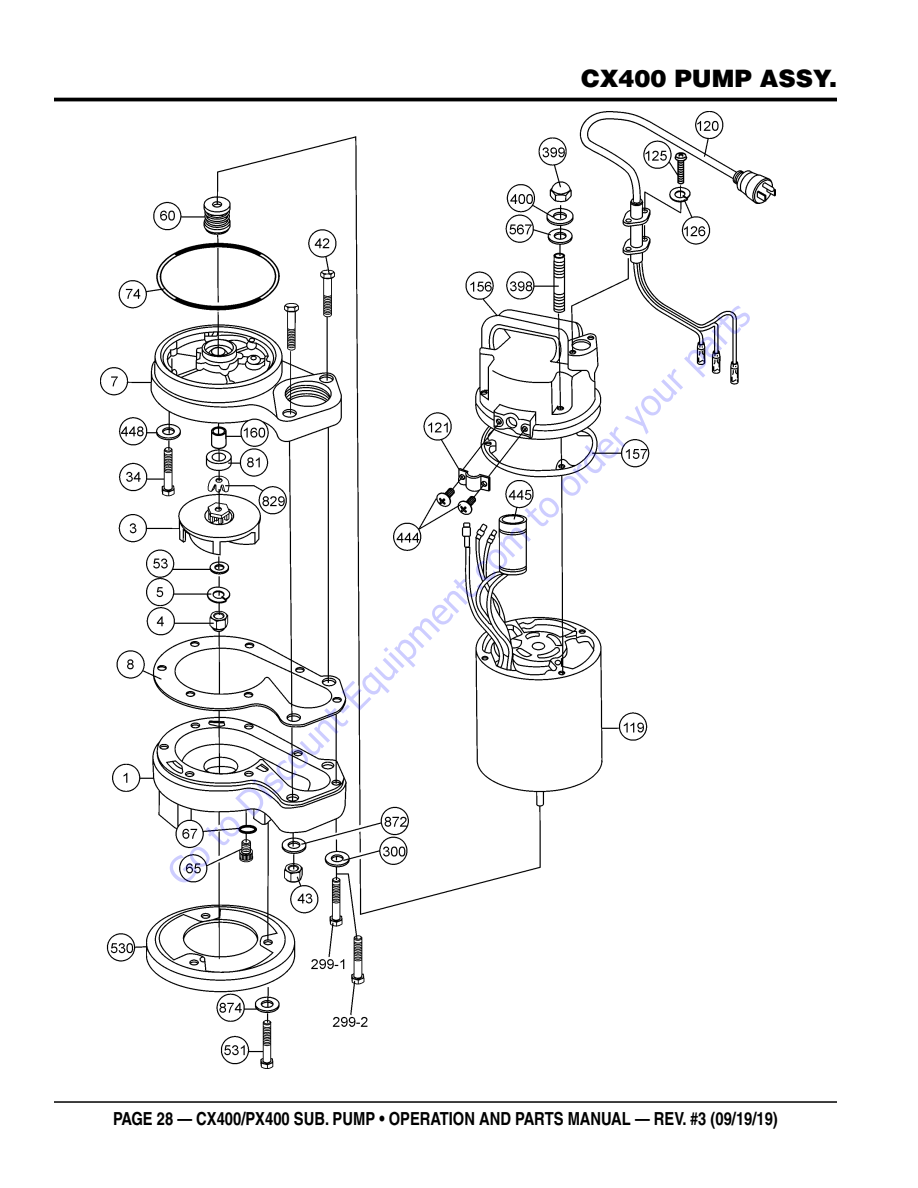
<style>
.page{position:relative;width:918px;height:1188px;background:#fff}
.page>*{position:absolute;margin:0;border:0;box-sizing:border-box;transform-origin:0 0}
.t1{font:36px "Tahoma";color:rgb(0 0 255/.2)}
.t2{font:900 24px "Helvetica";color:#000}
.t3{font:700 condensed 18px "Helvetica";color:#000}
</style>
<div class="page">
<hr style="left:54px;top:1101px;width:783px;height:2px;background:#000">
<hr style="left:54px;top:98px;width:783px;height:3px;background:#000">
<img style="left:100px;top:111px;width:676px;height:957px">
<h2 class="t2" style="left:581px;top:63px;width:257px">CX400 PUMP ASSY.</h2>
<h1 class="t1" style="left:156px;top:861px;width:807px;rotate:-45deg">Go to Discount-Equipment.com to order your parts</h1>
<p class="t3" style="left:113px;top:1108px;width:666px">PAGE 28 — CX400/PX400 SUB. PUMP • OPERATION AND PARTS MANUAL — REV. #3 (09/19/19)</p>
</div>
